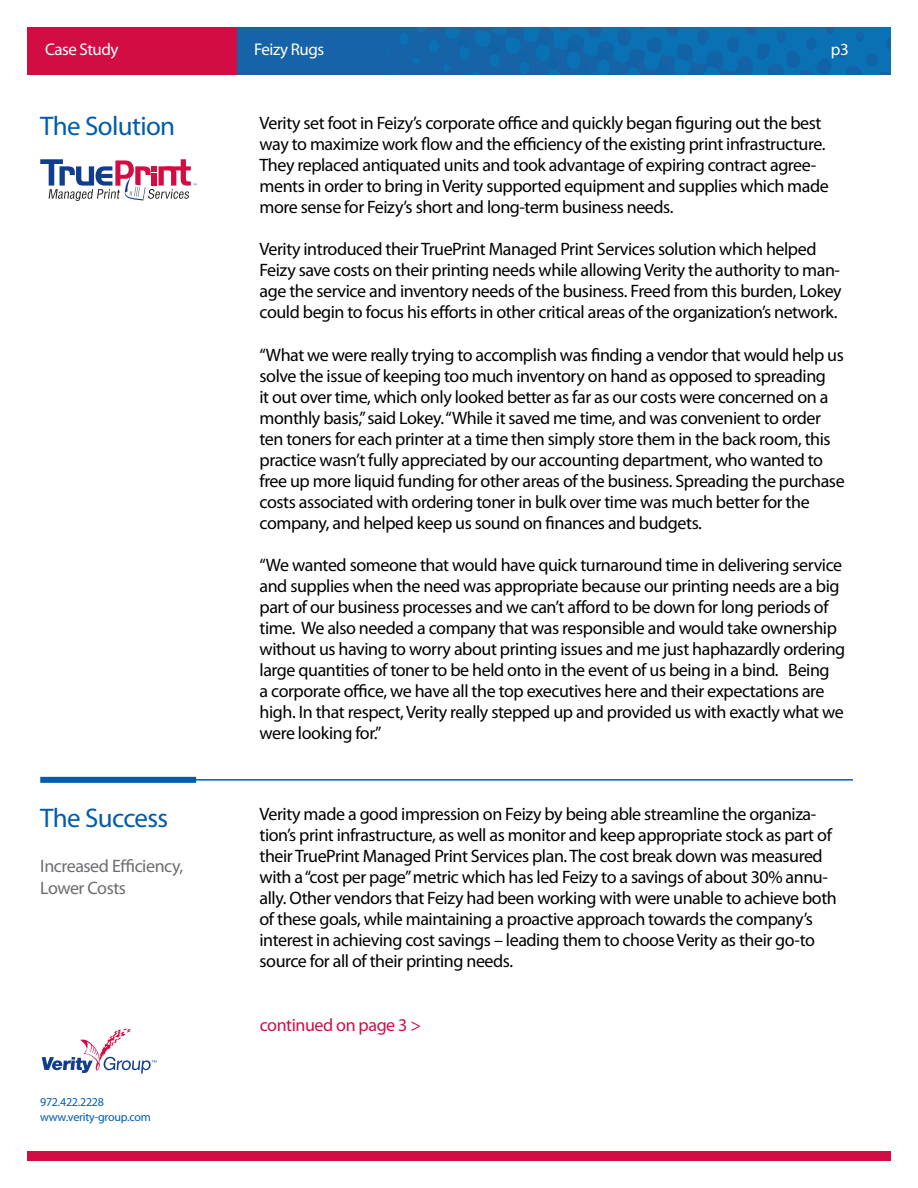
<style>
.page{position:relative;width:918px;height:1188px;background:#fff}
.page>*{position:absolute;margin:0;border:0;box-sizing:border-box;transform-origin:0 0}
.Category{font:27px "Myriad Pro";letter-spacing:-.025em;color:#015dab}
.Main_Text{font:18px/21px "Myriad Pro";letter-spacing:-.025em;color:#000}
.Category_Comments{font:18px/21.6px "Myriad Pro";letter-spacing:-.025em;color:#6c6d70}
.Main_Text-2{font:18px "Myriad Pro";letter-spacing:-.025em;color:#d20d44}
.t1{font:16.95px "Myriad Pro";letter-spacing:-.03em;color:#fff}
.t2{font:12px/14.4px "Myriad Pro";letter-spacing:-.02em;color:#015dab}
</style>
<div class="page">
<img style="left:236px;top:27px;width:655px;height:47px">
<div style="left:27px;top:27px;width:209px;height:47px;background:#d20d44"></div>
<svg style="left:42px;top:1029px;width:114px;height:45px"></svg>
<div style="left:27px;top:1152px;width:864px;height:9px;background:#d20d44"></div>
<hr style="left:191px;top:779px;width:662px;height:2px;background:#015dab">
<div style="left:40px;top:777px;width:156px;height:6px;background:#015dab"></div>
<svg style="left:40px;top:159px;width:157px;height:42px"></svg>
<p class="t1" style="left:45px;top:39px;width:75px">Case Study</p>
<p class="t1" style="left:254px;top:39px;width:71px">Feizy Rugs</p>
<p class="t1" style="left:831px;top:39px;width:19px">p3</p>
<p class="Category" style="left:40px;top:110px;width:136px">The Solution</p>
<p class="Main_Text" style="left:260px;top:112px;width:571px">Verity set foot in Feizy’s corporate office and quickly began figuring out the best way to maximize work flow and the efficiency of the existing print infrastructure.<br>They replaced antiquated units and took advantage of expiring contract agree&shy;ments in order to bring in Verity supported equipment and supplies which made more sense for Feizy’s short and long-term business needs.</p>
<p class="Main_Text" style="left:260px;top:238px;width:584px">Verity introduced their TruePrint Managed Print Services solution which helped Feizy save costs on their printing needs while allowing Verity the authority to man&shy;age the service and inventory needs of the business. Freed from this burden, Lokey could begin to focus his efforts in other critical areas of the organization’s network.</p>
<p class="Main_Text" style="left:260px;top:344px;width:587px">“What we were really trying to accomplish was finding a vendor that would help us solve the issue of keeping too much inventory on hand as opposed to spreading<br>it out over time, which only looked better as far as our costs were concerned on a monthly basis,” said Lokey. “While it saved me time, and was convenient to order ten toners for each printer at a time then simply store them in the back room, this practice wasn’t fully appreciated by our accounting department, who wanted to free up more liquid funding for other areas of the business. Spreading the purchase costs associated with ordering toner in bulk over time was much better for the company, and helped keep us sound on finances and budgets.</p>
<p class="Main_Text" style="left:260px;top:555px;width:587px">“We wanted someone that would have quick turnaround time in delivering service and supplies when the need was appropriate because our printing needs are a big part of our business processes and we can’t afford to be down for long periods of time. We also needed a company that was responsible and would take ownership without us having to worry about printing issues and me just haphazardly ordering large quantities of toner to be held onto in the event of us being in a bind. Being<br>a corporate office, we have all the top executives here and their expectations are high. In that respect, Verity really stepped up and provided us with exactly what we were looking for.”</p>
<p class="Category" style="left:40px;top:801px;width:129px">The Success</p>
<p class="Category_Comments" style="left:40px;top:855px;width:144px">Increased Efficiency,<br>Lower Costs</p>
<p class="t2" style="left:40px;top:1095px;width:112px">972.422.2228 www.verity-group.com</p>
<p class="Main_Text" style="left:260px;top:803px;width:579px">Verity made a good impression on Feizy by being able streamline the organiza&shy;tion’s print infrastructure, as well as monitor and keep appropriate stock as part of their TruePrint Managed Print Services plan. The cost break down was measured with a “cost per page” metric which has led Feizy to a savings of about 30% annu&shy;ally. Other vendors that Feizy had been working with were unable to achieve both of these goals, while maintaining a proactive approach towards the company’s interest in achieving cost savings – leading them to choose Verity as their go-to source for all of their printing needs.</p>
<p class="Main_Text-2" style="left:260px;top:1014px;width:163px">continued on page 3 &gt;</p>
</div>
